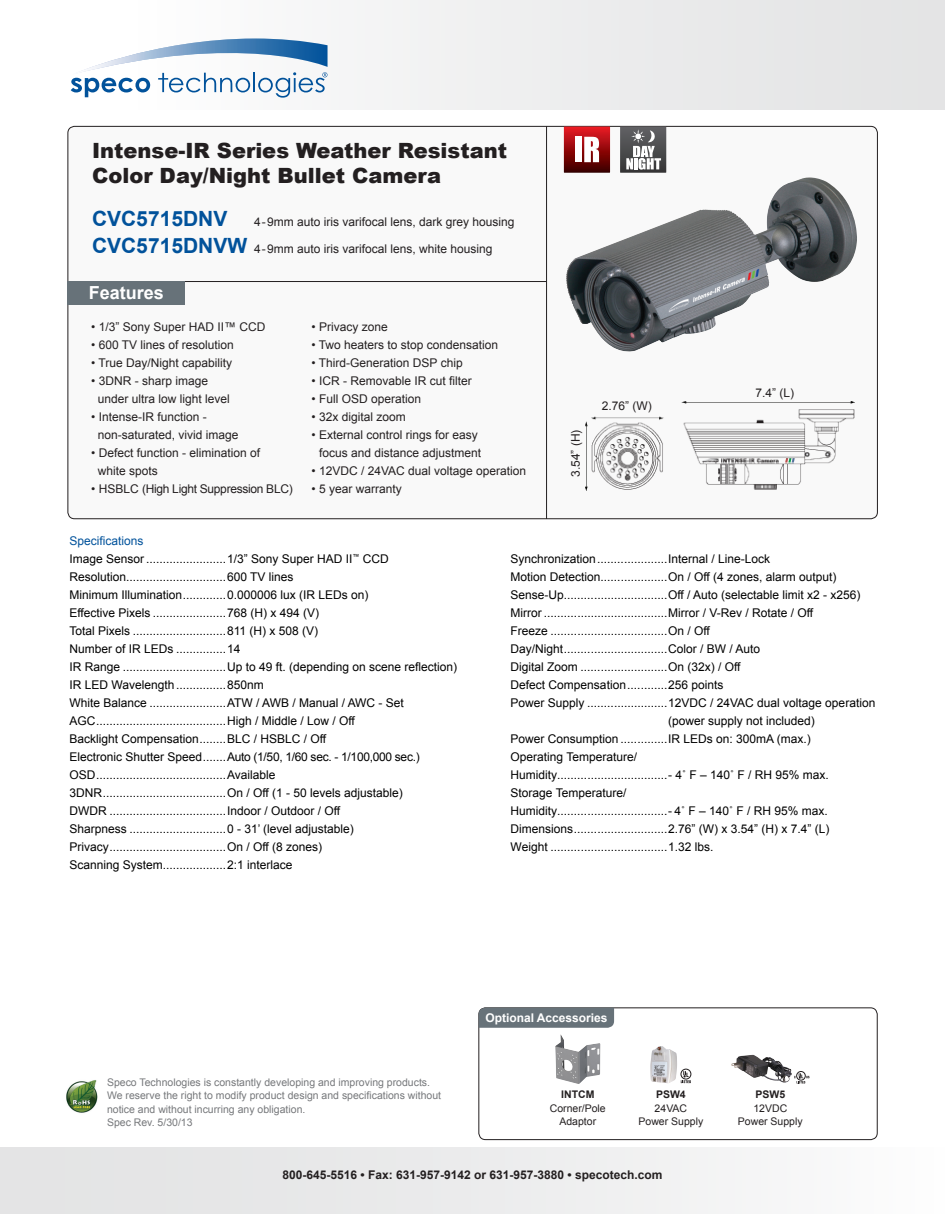
<style>
.page{position:relative;width:945px;height:1215px;background:#fff}
.page>*{position:absolute;margin:0;border:0;box-sizing:border-box;transform-origin:0 0}
.PRODUCT_NAME{font:900 21px/25.5px "Arial";color:#231f20}
.model_number{font:700 21px "Arial";color:#01529b}
.t1{font:700 18px "Arial";color:#fff}
.features_body{font:12px "Arial";color:#000}
.PRODUCT_NAME-2{font:12px "Arial";color:#231f20}
.model_number-2{font:12px "Arial";color:#231f20}
.ADDRESS{font:700 12px "Arial";color:#231f20}
.PRODUCT_NAME-3{font:12px "Arial";letter-spacing:-.025em;color:#231f20}
.t2{font:700 12px "Arial";color:#fff}
.DESCRIPTIONS{font:12px "Arial";color:#01529b}
.t3{font:10.5px/13.5px "Arial";color:#76787b}
._7pt__bullets{font:10.5px "Arial";color:#231f20}
._7pt__bullets-2{font:700 10.5px "Arial";color:#231f20}
.models__small{font:700 10.5px "Arial";color:#231f20}
.s1{font-weight:700;font-size:21px;color:#01529b}
</style>
<div class="page">
<div style="left:479px;top:1008px;width:398px;height:132px;border:1px solid #231f20;border-radius:7px"></div>
<div style="left:479px;top:1008px;width:135px;height:20px;background:#677279"></div>
<div style="left:68px;top:126px;width:809px;height:393px;background:#f9f9f9;border-radius:7px"></div>
<div style="left:0;top:0;width:945px;height:109px;background:linear-gradient(to right,#fff,#e1e2e3)"></div>
<svg style="left:71px;top:39px;width:257px;height:59px"></svg>
<hr style="left:67px;top:281px;width:479px;height:1px;background:#231f20">
<hr style="left:546px;top:126px;width:1px;height:393px;background:#231f20">
<div style="left:68px;top:282px;width:117px;height:23px;background:#677279"></div>
<div style="left:0;top:1147px;width:945px;height:66px;background:linear-gradient(to right,#e0e1e2,#fafafb)"></div>
<svg style="left:620px;top:127px;width:46px;height:46px"></svg>
<svg style="left:564px;top:127px;width:46px;height:46px"></svg>
<img style="left:555px;top:1035px;width:45px;height:49px">
<img style="left:650px;top:1046px;width:27px;height:37px">
<svg style="left:680px;top:1069px;width:11px;height:14px"></svg>
<img style="left:731px;top:1055px;width:61px;height:28px">
<div style="left:796px;top:1071px;width:10px;height:10px;border:1px solid #231f20;border-radius:50%"></div>
<svg style="left:794px;top:1073px;width:15px;height:10px"></svg>
<img style="left:566px;top:177px;width:243px;height:175px">
<img style="left:586px;top:402px;width:268px;height:88px">
<img style="left:66px;top:1080px;width:32px;height:33px">
<p class="PRODUCT_NAME" style="left:92px;top:137px;width:417px">Intense-IR Series Weather Resistant<br>Color Day/Night Bullet Camera</p>
<p class="model_number" style="left:92px;top:205px;width:137px">CVC5715DNV</p>
<p class="model_number-2" style="left:254px;top:214px;width:262px">4-9mm auto iris varifocal lens, dark grey housing</p>
<p class="model_number-2" style="left:92px;top:241px;width:402px"><span class="s1">CVC5715DNVW</span> 4-9mm auto iris varifocal lens, white housing</p>
<p class="t1" style="left:89px;top:281px;width:77px">Features</p>
<p class="PRODUCT_NAME-2" style="left:91px;top:319px;width:176px">• 1/3” Sony Super HAD II™ CCD</p>
<p class="PRODUCT_NAME-2" style="left:91px;top:337px;width:144px">• 600 TV lines of resolution</p>
<p class="PRODUCT_NAME-2" style="left:91px;top:355px;width:142px">• True Day/Night capability</p>
<p class="PRODUCT_NAME-2" style="left:91px;top:373px;width:118px">• 3DNR - sharp image</p>
<p class="PRODUCT_NAME-2" style="left:98px;top:391px;width:134px">under ultra low light level</p>
<p class="PRODUCT_NAME-2" style="left:91px;top:409px;width:117px">• Intense-IR function -</p>
<p class="PRODUCT_NAME-2" style="left:98px;top:427px;width:142px">non-saturated, vivid image</p>
<p class="PRODUCT_NAME-2" style="left:91px;top:445px;width:170px">• Defect function - elimination of</p>
<p class="PRODUCT_NAME-2" style="left:98px;top:463px;width:62px">white spots</p>
<p class="PRODUCT_NAME-3" style="left:91px;top:481px;width:203px">• HSBLC (High Light Suppression BLC)</p>
<p class="PRODUCT_NAME-2" style="left:312px;top:319px;width:78px">• Privacy zone</p>
<p class="PRODUCT_NAME-2" style="left:312px;top:337px;width:188px">• Two heaters to stop condensation</p>
<p class="PRODUCT_NAME-2" style="left:312px;top:355px;width:153px">• Third-Generation DSP chip</p>
<p class="PRODUCT_NAME-2" style="left:312px;top:373px;width:162px">• ICR - Removable IR cut filter</p>
<p class="PRODUCT_NAME-2" style="left:312px;top:391px;width:111px">• Full OSD operation</p>
<p class="PRODUCT_NAME-2" style="left:312px;top:409px;width:96px">• 32x digital zoom</p>
<p class="PRODUCT_NAME-2" style="left:312px;top:427px;width:168px">• External control rings for easy</p>
<p class="PRODUCT_NAME-2" style="left:319px;top:445px;width:164px">focus and distance adjustment</p>
<p class="PRODUCT_NAME-2" style="left:312px;top:463px;width:216px">• 12VDC / 24VAC dual voltage operation</p>
<p class="PRODUCT_NAME-2" style="left:312px;top:481px;width:92px">• 5 year warranty</p>
<p class="model_number-2" style="left:568px;top:477px;width:49px;rotate:-90deg">3.54” (H)</p>
<p class="model_number-2" style="left:602px;top:398px;width:52px">2.76” (W)</p>
<p class="model_number-2" style="left:755px;top:385px;width:40px">7.4” (L)</p>
<p class="DESCRIPTIONS" style="left:70px;top:533px;width:76px">Specifications</p>
<p class="features_body" style="left:70px;top:551px;width:321px">Image Sensor ........................1/3” Sony Super HAD II<sup>™</sup> CCD</p>
<p class="features_body" style="left:70px;top:569px;width:225px">Resolution..............................600 TV lines</p>
<p class="features_body" style="left:70px;top:587px;width:300px">Minimum Illumination.............0.000006 lux (IR LEDs on)</p>
<p class="features_body" style="left:70px;top:605px;width:251px">Effective Pixels ......................768 (H) x 494 (V)</p>
<p class="features_body" style="left:70px;top:623px;width:250px">Total Pixels ............................811 (H) x 508 (V)</p>
<p class="features_body" style="left:70px;top:641px;width:172px">Number of IR LEDs ...............14</p>
<p class="features_body" style="left:70px;top:659px;width:389px">IR Range ...............................Up to 49 ft. (depending on scene reflection)</p>
<p class="features_body" style="left:70px;top:677px;width:196px">IR LED Wavelength ...............850nm</p>
<p class="features_body" style="left:70px;top:695px;width:336px">White Balance .......................ATW / AWB / Manual / AWC - Set</p>
<p class="features_body" style="left:70px;top:713px;width:287px">AGC.......................................High / Middle / Low / Off</p>
<p class="features_body" style="left:70px;top:731px;width:258px">Backlight Compensation........BLC / HSBLC / Off</p>
<p class="features_body" style="left:70px;top:749px;width:352px">Electronic Shutter Speed.......Auto (1/50, 1/60 sec. - 1/100,000 sec.)</p>
<p class="features_body" style="left:70px;top:767px;width:207px">OSD.......................................Available</p>
<p class="features_body" style="left:70px;top:785px;width:335px">3DNR.....................................On / Off (1 - 50 levels adjustable)</p>
<p class="features_body" style="left:70px;top:803px;width:272px">DWDR ...................................Indoor / Outdoor / Off</p>
<p class="features_body" style="left:70px;top:821px;width:286px">Sharpness .............................0 - 31’ (level adjustable)</p>
<p class="features_body" style="left:70px;top:839px;width:254px">Privacy...................................On / Off (8 zones)</p>
<p class="features_body" style="left:70px;top:857px;width:224px">Scanning System...................2:1 interlace</p>
<p class="features_body" style="left:511px;top:551px;width:261px">Synchronization.....................Internal / Line-Lock</p>
<p class="features_body" style="left:511px;top:569px;width:328px">Motion Detection....................On / Off (4 zones, alarm output)</p>
<p class="features_body" style="left:511px;top:587px;width:352px">Sense-Up...............................Off / Auto (selectable limit x2 - x256)</p>
<p class="features_body" style="left:511px;top:605px;width:304px">Mirror .....................................Mirror / V-Rev / Rotate / Off</p>
<p class="features_body" style="left:511px;top:623px;width:201px">Freeze ...................................On / Off</p>
<p class="features_body" style="left:511px;top:641px;width:251px">Day/Night...............................Color / BW / Auto</p>
<p class="features_body" style="left:511px;top:659px;width:231px">Digital Zoom ..........................On (32x) / Off</p>
<p class="features_body" style="left:511px;top:677px;width:214px">Defect Compensation............256 points</p>
<p class="features_body" style="left:511px;top:695px;width:366px">Power Supply ........................12VDC / 24VAC dual voltage operation</p>
<p class="features_body" style="left:668px;top:713px;width:148px">(power supply not included)</p>
<p class="features_body" style="left:511px;top:731px;width:302px">Power Consumption ..............IR LEDs on: 300mA (max.)</p>
<p class="features_body" style="left:511px;top:749px;width:128px">Operating Temperature/</p>
<p class="features_body" style="left:511px;top:767px;width:320px">Humidity.................................- 4˚ F – 140˚ F / RH 95% max.</p>
<p class="features_body" style="left:511px;top:785px;width:117px">Storage Temperature/</p>
<p class="features_body" style="left:511px;top:803px;width:319px">Humidity.................................- 4˚ F – 140˚ F / RH 95% max.</p>
<p class="features_body" style="left:511px;top:821px;width:320px">Dimensions............................2.76” (W) x 3.54” (H) x 7.4” (L)</p>
<p class="features_body" style="left:511px;top:839px;width:204px">Weight ...................................1.32 lbs.</p>
<p class="t3" style="left:107px;top:1075px;width:325px">Speco Technologies is constantly developing and improving products.</p>
<p class="t3" style="left:107px;top:1089px;width:336px">We reserve the right to modify product design and specifications without notice and without incurring any obligation.</p>
<p class="t3" style="left:107px;top:1116px;width:87px">Spec Rev. 5/30/13</p>
<p class="t2" style="left:485px;top:1010px;width:124px">Optional Accessories</p>
<p class="models__small" style="left:561px;top:1088px;width:35px">INTCM</p>
<p class="_7pt__bullets" style="left:550px;top:1101px;width:58px">Corner/Pole</p>
<p class="_7pt__bullets" style="left:559px;top:1115px;width:38px">Adaptor</p>
<p class="_7pt__bullets-2" style="left:656px;top:1088px;width:31px">PSW4</p>
<p class="_7pt__bullets" style="left:655px;top:1101px;width:34px">24VAC</p>
<p class="_7pt__bullets" style="left:639px;top:1115px;width:66px">Power Supply</p>
<p class="_7pt__bullets-2" style="left:755px;top:1088px;width:31px">PSW5</p>
<p class="_7pt__bullets" style="left:753px;top:1101px;width:35px">12VDC</p>
<p class="_7pt__bullets" style="left:738px;top:1115px;width:66px">Power Supply</p>
<p class="ADDRESS" style="left:283px;top:1167px;width:381px">800-645-5516 • Fax: 631-957-9142 or 631-957-3880 • specotech.com</p>
</div>
